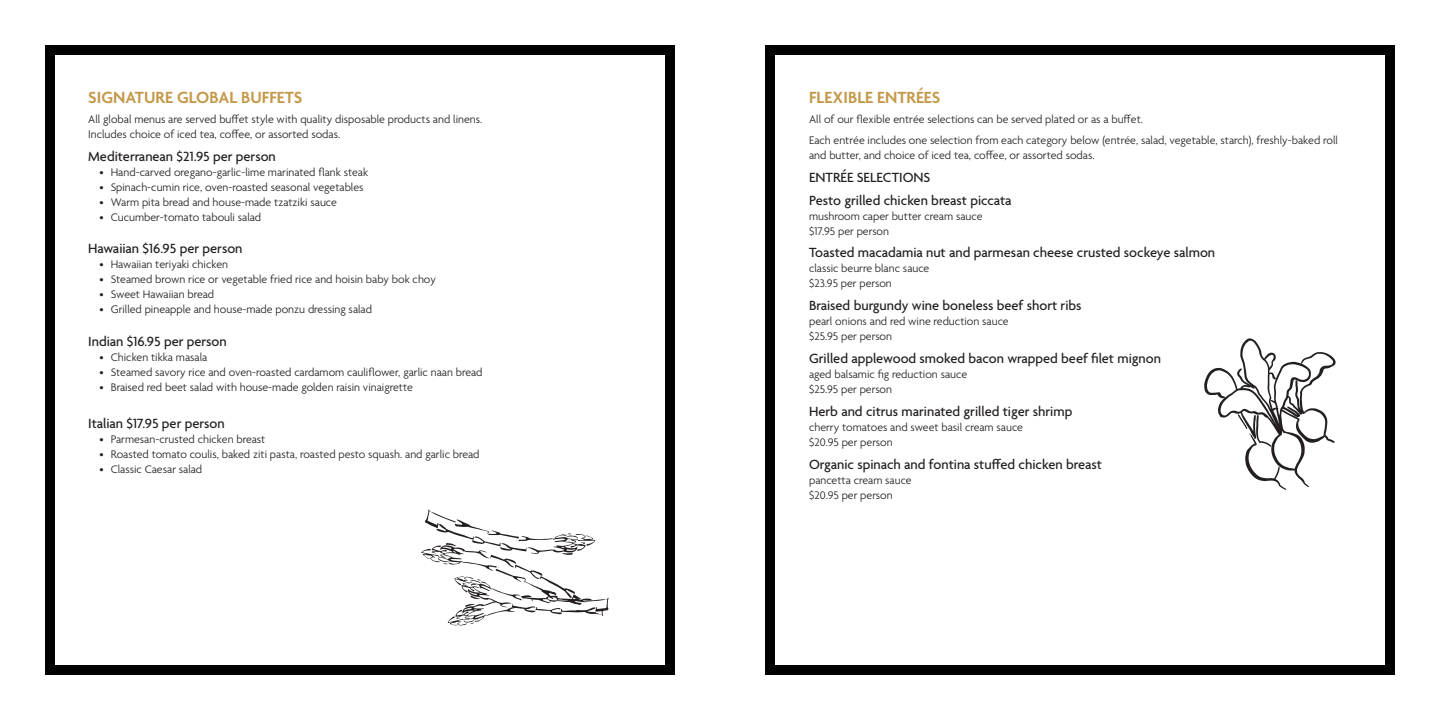
<style>
.page{position:relative;width:1440px;height:720px;background:#fff}
.page>*{position:absolute;margin:0;border:0;box-sizing:border-box;transform-origin:0 0}
.t1{font:600 17.5px "Agenda";color:#c4994a}
.Entrée{font:500 14.38px "Agenda";color:#231f20}
.description{font:300 11.88px/15px "Agenda";color:#231f20}
</style>
<div class="page">
<div style="left:765px;top:45px;width:630px;height:630px;border:10px solid #000"></div>
<div style="left:45px;top:45px;width:630px;height:630px;border:10px solid #000"></div>
<svg style="left:1204px;top:338px;width:132px;height:152px"></svg>
<svg style="left:421px;top:509px;width:188px;height:117px"></svg>
<p class="t1" style="left:88px;top:87px;width:216px">SIGNATURE GLOBAL BUFFETS</p>
<p class="description" style="left:88px;top:113px;width:396px">All global menus are served buffet style with quality disposable products and linens.<br>Includes choice of iced tea, coffee, or assorted sodas.</p>
<p class="Entrée" style="left:88px;top:149px;width:189px">Mediterranean $21.95 per person</p>
<p class="description" style="left:99px;top:165px;width:270px">• Hand-carved oregano-garlic-lime marinated flank steak</p>
<p class="description" style="left:99px;top:180px;width:266px">• Spinach-cumin rice, oven-roasted seasonal vegetables</p>
<p class="description" style="left:99px;top:195px;width:239px">• Warm pita bread and house-made tzatziki sauce</p>
<p class="description" style="left:99px;top:210px;width:163px">• Cucumber-tomato tabouli salad</p>
<p class="Entrée" style="left:88px;top:241px;width:156px">Hawaiian $16.95 per person</p>
<p class="description" style="left:99px;top:258px;width:130px">• Hawaiian teriyaki chicken</p>
<p class="description" style="left:99px;top:273px;width:338px">• Steamed brown rice or vegetable fried rice and hoisin baby bok choy</p>
<p class="description" style="left:99px;top:288px;width:116px">• Sweet Hawaiian bread</p>
<p class="description" style="left:99px;top:303px;width:274px">• Grilled pineapple and house-made ponzu dressing salad</p>
<p class="Entrée" style="left:88px;top:333px;width:140px">Indian $16.95 per person</p>
<p class="description" style="left:99px;top:350px;width:109px">• Chicken tikka masala</p>
<p class="description" style="left:99px;top:365px;width:385px">• Steamed savory rice and oven-roasted cardamom cauliflower, garlic naan bread</p>
<p class="description" style="left:99px;top:380px;width:315px">• Braised red beet salad with house-made golden raisin vinaigrette</p>
<p class="Entrée" style="left:88px;top:416px;width:138px">Italian $17.95 per person</p>
<p class="description" style="left:99px;top:433px;width:167px">• Parmesan-crusted chicken breast</p>
<p class="description" style="left:99px;top:448px;width:382px">• Roasted tomato coulis, baked ziti pasta, roasted pesto squash. and garlic bread</p>
<p class="description" style="left:99px;top:463px;width:104px">• Classic Caesar salad</p>
<p class="t1" style="left:809px;top:87px;width:133px">FLEXIBLE ENTRÉES</p>
<p class="description" style="left:809px;top:113px;width:336px">All of our flexible entrée selections can be served plated or as a buffet.</p>
<p class="description" style="left:809px;top:133px;width:530px">Each entrée includes one selection from each category below (entrée, salad, vegetable, starch), freshly-baked roll and butter, and choice of iced tea, coffee, or assorted sodas.</p>
<p class="Entrée" style="left:809px;top:169px;width:123px">ENTRÉE SELECTIONS</p>
<p class="Entrée" style="left:809px;top:192px;width:204px">Pesto grilled chicken breast piccata</p>
<p class="description" style="left:809px;top:209px;width:175px">mushroom caper butter cream sauce $17.95 per person</p>
<p class="Entrée" style="left:809px;top:245px;width:408px">Toasted macadamia nut and parmesan cheese crusted sockeye salmon</p>
<p class="description" style="left:809px;top:262px;width:122px">classic beurre blanc sauce $23.95 per person</p>
<p class="Entrée" style="left:809px;top:298px;width:274px">Braised burgundy wine boneless beef short ribs</p>
<p class="description" style="left:809px;top:315px;width:201px">pearl onions and red wine reduction sauce $25.95 per person</p>
<p class="Entrée" style="left:809px;top:351px;width:353px">Grilled applewood smoked bacon wrapped beef filet mignon</p>
<p class="description" style="left:809px;top:368px;width:160px">aged balsamic fig reduction sauce $25.95 per person</p>
<p class="Entrée" style="left:809px;top:404px;width:265px">Herb and citrus marinated grilled tiger shrimp</p>
<p class="description" style="left:809px;top:420px;width:215px">cherry tomatoes and sweet basil cream sauce $20.95 per person</p>
<p class="Entrée" style="left:809px;top:457px;width:294px">Organic spinach and fontina stuffed chicken breast</p>
<p class="description" style="left:809px;top:473px;width:104px">pancetta cream sauce $20.95 per person</p>
</div>
